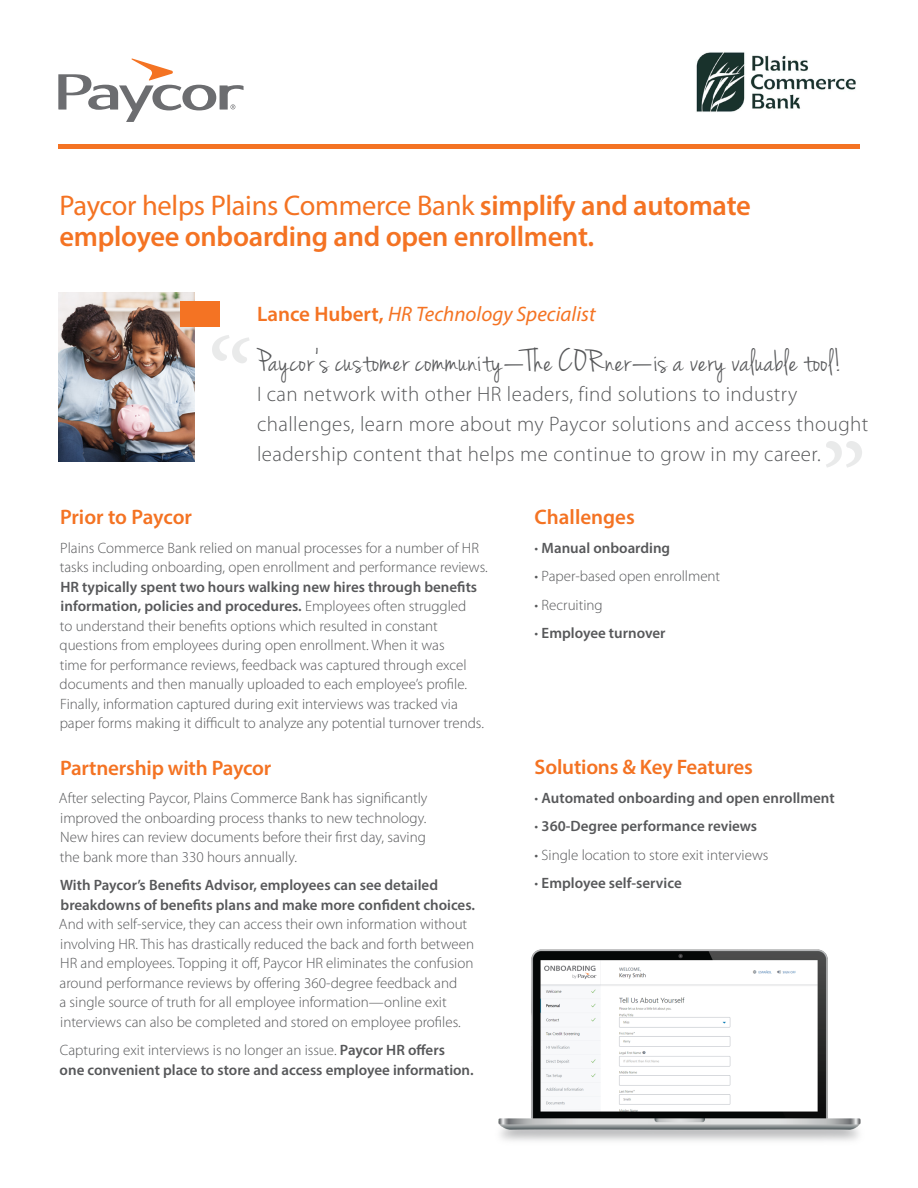
<style>
.page{position:relative;width:918px;height:1188px;background:#fff}
.page>*{position:absolute;margin:0;border:0;box-sizing:border-box;transform-origin:0 0}
.t1{font:115.5px "Minion Pro";color:#939598}
.t2{font:33px "Jenna Sue Pro";letter-spacing:.02em;color:#57585a}
.t3{font:600 28.5px/31.5px "Myriad Pro";letter-spacing:-.01em;color:#f47323}
.t4{font:300 21px/30px "Myriad Pro";letter-spacing:.02em;color:#57585a}
.t5{font:600 21px "Myriad Pro";letter-spacing:-.01em;color:#f47323}
.t6{font:italic 21px "Myriad Pro";color:#f47323}
.t7{font:300 15px/19.5px "Myriad Pro";color:#57585a}
.t8{font:600 15px/19.5px "Myriad Pro";color:#57585a}
.s1{font-weight:400}
.s2{font-weight:600;font-style:normal}
.s3{font-weight:600}
.s4{font-weight:300}
</style>
<div class="page">
<img style="left:59px;top:292px;width:136px;height:169px">
<hr style="left:58px;top:145px;width:801px;height:4px;background:#f47323">
<div style="left:180px;top:301px;width:39px;height:26px;background:#f47323"></div>
<svg style="left:58px;top:58px;width:186px;height:64px"></svg>
<img style="left:498px;top:949px;width:363px;height:192px">
<img style="left:696px;top:52px;width:160px;height:60px">
<p class="t3" style="left:59px;top:189px;width:693px"><span class="s1">Paycor helps Plains Commerce Bank</span> simplify and automate employee onboarding and open enrollment.</p>
<p class="t6" style="left:257px;top:301px;width:340px"><span class="s2">Lance Hubert,</span> HR Technology Specialist</p>
<p class="t2" style="left:257px;top:342px;width:586px">Paycor’s customer community—The CORner—is a very valuable tool!</p>
<p class="t4" style="left:257px;top:379px;width:613px">I can network with other HR leaders, find solutions to industry challenges, learn more about my Paycor solutions and access thought leadership content that helps me continue to grow in my career.</p>
<h1 class="t1" style="left:867px;top:499px;width:47px;rotate:-180deg">“</h1>
<p class="t5" style="left:60px;top:504px;width:133px">Prior to Paycor</p>
<p class="t7" style="left:60px;top:538px;width:430px">Plains Commerce Bank relied on manual processes for a number of HR tasks including onboarding, open enrollment and performance reviews.<br><span class="s3">HR typically spent two hours walking new hires through benefits information, policies and procedures.</span> Employees often struggled<br>to understand their benefits options which resulted in constant questions from employees during open enrollment. When it was<br>time for performance reviews, feedback was captured through excel documents and then manually uploaded to each employee’s profile.<br>Finally, information captured during exit interviews was tracked via paper forms making it difficult to analyze any potential turnover trends.</p>
<p class="t5" style="left:60px;top:754px;width:213px">Partnership with Paycor</p>
<p class="t7" style="left:59px;top:789px;width:370px;text-align:justify">After selecting Paycor, Plains Commerce Bank has significantly improved the onboarding process thanks to new technology.<br>New hires can review documents before their first day, saving the bank more than 330 hours annually.</p>
<p class="t7" style="left:59px;top:876px;width:417px"><span class="s3">With Paycor’s Benefits Advisor, employees can see detailed breakdowns of benefits plans and make more confident choices.<br></span>And with self-service, they can access their own information without involving HR. This has drastically reduced the back and forth between HR and employees. Topping it off, Paycor HR eliminates the confusion around performance reviews by offering 360-degree feedback and<br>a single source of truth for all employee information—online exit interviews can also be completed and stored on employee profiles.</p>
<p class="t8" style="left:60px;top:1040px;width:416px"><span class="s4">Capturing exit interviews is no longer an issue.</span> Paycor HR offers<br>one convenient place to store and access employee information.</p>
<p class="t5" style="left:535px;top:504px;width:102px">Challenges</p>
<p class="t8" style="left:535px;top:537px;width:137px"><span class="s4">•</span> Manual onboarding</p>
<p class="t7" style="left:535px;top:567px;width:187px">• Paper-based open enrollment</p>
<p class="t7" style="left:535px;top:595px;width:70px">• Recruiting</p>
<p class="t8" style="left:535px;top:623px;width:132px"><span class="s4">•</span> Employee turnover</p>
<p class="t5" style="left:535px;top:754px;width:220px">Solutions &amp; Key Features</p>
<p class="t8" style="left:535px;top:788px;width:302px"><span class="s4">•</span> Automated onboarding and open enrollment</p>
<p class="t8" style="left:535px;top:816px;width:224px"><span class="s4">•</span> 360-Degree performance reviews</p>
<p class="t7" style="left:535px;top:845px;width:235px">• Single location to store exit interviews</p>
<p class="t8" style="left:535px;top:873px;width:149px"><span class="s4">•</span> Employee self-service</p>
</div>
